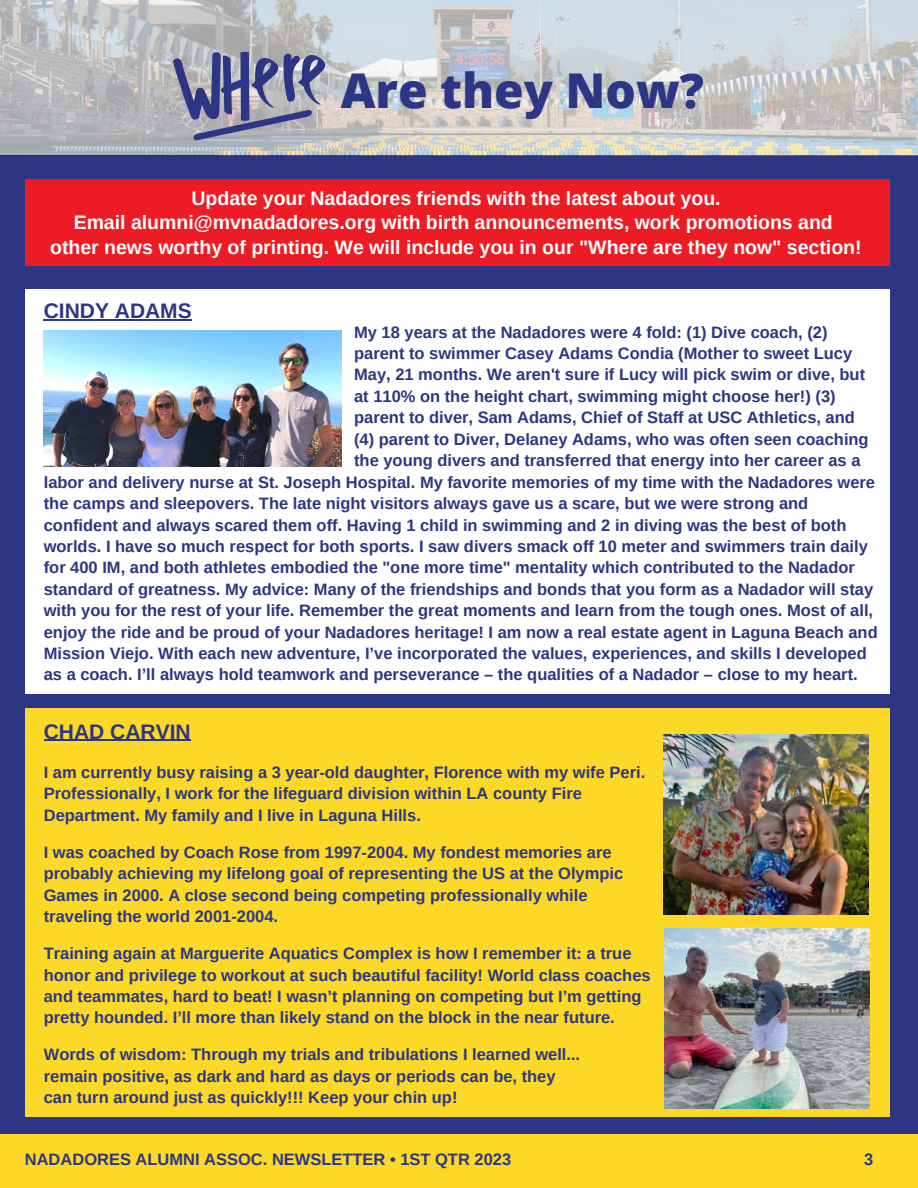
<style>
.page{position:relative;width:918px;height:1188px;background:#fff}
.page>*{position:absolute;margin:0;border:0;box-sizing:border-box;transform-origin:0 0}
.t1{font:800 48px "Open Sans";color:#2c3684}
.t2{font:700 21px "Arimo";color:#2c3684}
.t3{font:700 19.5px/24.8px "Arimo";color:#fff;text-align:center}
.t4{font:700 19.5px "Open Sans";color:#2c3684}
.t5{font:700 16.5px/21.3px "Arimo";color:#2c3684}
</style>
<div class="page">
<div style="left:0;top:1134px;width:918px;height:54px;background:#fcd927"></div>
<div style="left:0;top:156px;width:918px;height:978px;background:#2c3684"></div>
<img style="left:0;top:0;width:918px;height:156px">
<svg style="left:173px;top:51px;width:153px;height:90px;background:#888ba7"></svg>
<div style="left:25px;top:708px;width:865px;height:408px;background:#fcd927"></div>
<hr style="left:44px;top:740px;width:147px;height:1px;background:#2c3684">
<img style="left:664px;top:734px;width:205px;height:180px">
<img style="left:665px;top:929px;width:204px;height:180px">
<div style="left:25px;top:180px;width:865px;height:86px;background:#ed1c24"></div>
<div style="left:25px;top:289px;width:865px;height:404px;background:#fff"></div>
<hr style="left:44px;top:319px;width:148px;height:1px;background:#2c3684">
<img style="left:44px;top:330px;width:298px;height:136px">
<h1 class="t1" style="left:341px;top:57px;width:365px">Are they Now?</h1>
<p class="t3" style="left:50px;top:186px;width:813px">Update your Nadadores friends with the latest about you.<br>Email alumni@mvnadadores.org with birth announcements, work promotions and other news worthy of printing. We will include you in our "Where are they now" section!</p>
<p class="t2" style="left:44px;top:299px;width:150px">CINDY ADAMS</p>
<p class="t5" style="left:354px;top:321px;width:516px">My 18 years at the Nadadores were 4 fold: (1) Dive coach, (2) parent to swimmer Casey Adams Condia (Mother to sweet Lucy May, 21 months. We aren't sure if Lucy will pick swim or dive, but at 110% on the height chart, swimming might choose her!) (3) parent to diver, Sam Adams, Chief of Staff at USC Athletics, and (4) parent to Diver, Delaney Adams, who was often seen coaching the young divers and transferred that energy into her career as a</p>
<p class="t5" style="left:44px;top:472px;width:835px">labor and delivery nurse at St. Joseph Hospital. My favorite memories of my time with the Nadadores were the camps and sleepovers. The late night visitors always gave us a scare, but we were strong and confident and always scared them off. Having 1 child in swimming and 2 in diving was the best of both worlds. I have so much respect for both sports. I saw divers smack off 10 meter and swimmers train daily for 400 IM, and both athletes embodied the "one more time" mentality which contributed to the Nadador standard of greatness. My advice: Many of the friendships and bonds that you form as a Nadador will stay with you for the rest of your life. Remember the great moments and learn from the tough ones. Most of all, enjoy the ride and be proud of your Nadadores heritage! I am now a real estate agent in Laguna Beach and Mission Viejo. With each new adventure, I’ve incorporated the values, experiences, and skills I developed as a coach. I’ll always hold teamwork and perseverance – the qualities of a Nadador – close to my heart.</p>
<p class="t2" style="left:44px;top:720px;width:148px">CHAD CARVIN</p>
<p class="t5" style="left:44px;top:762px;width:603px">I am currently busy raising a 3 year-old daughter, Florence with my wife Peri.<br>Professionally, I work for the lifeguard division within LA county Fire<br>Department. My family and I live in Laguna Hills.</p>
<p class="t5" style="left:44px;top:842px;width:581px">I was coached by Coach Rose from 1997-2004. My fondest memories are probably achieving my lifelong goal of representing the US at the Olympic Games in 2000. A close second being competing professionally while traveling the world 2001-2004.</p>
<p class="t5" style="left:44px;top:943px;width:608px">Training again at Marguerite Aquatics Complex is how I remember it: a true honor and privilege to workout at such beautiful facility! World class coaches and teammates, hard to beat! I wasn’t planning on competing but I’m getting pretty hounded. I’ll more than likely stand on the block in the near future.</p>
<p class="t5" style="left:44px;top:1044px;width:538px">Words of wisdom: Through my trials and tribulations I learned well... remain positive, as dark and hard as days or periods can be, they can turn around just as quickly!!! Keep your chin up!</p>
<p class="t4" style="left:858px;top:1145px;width:13px">1</p>
<p class="t5" style="left:25px;top:1149px;width:488px">NADADORES ALUMNI ASSOC. NEWSLETTER • 1ST QTR 2023</p>
<p class="t5" style="left:864px;top:1149px;width:11px">3</p>
</div>
